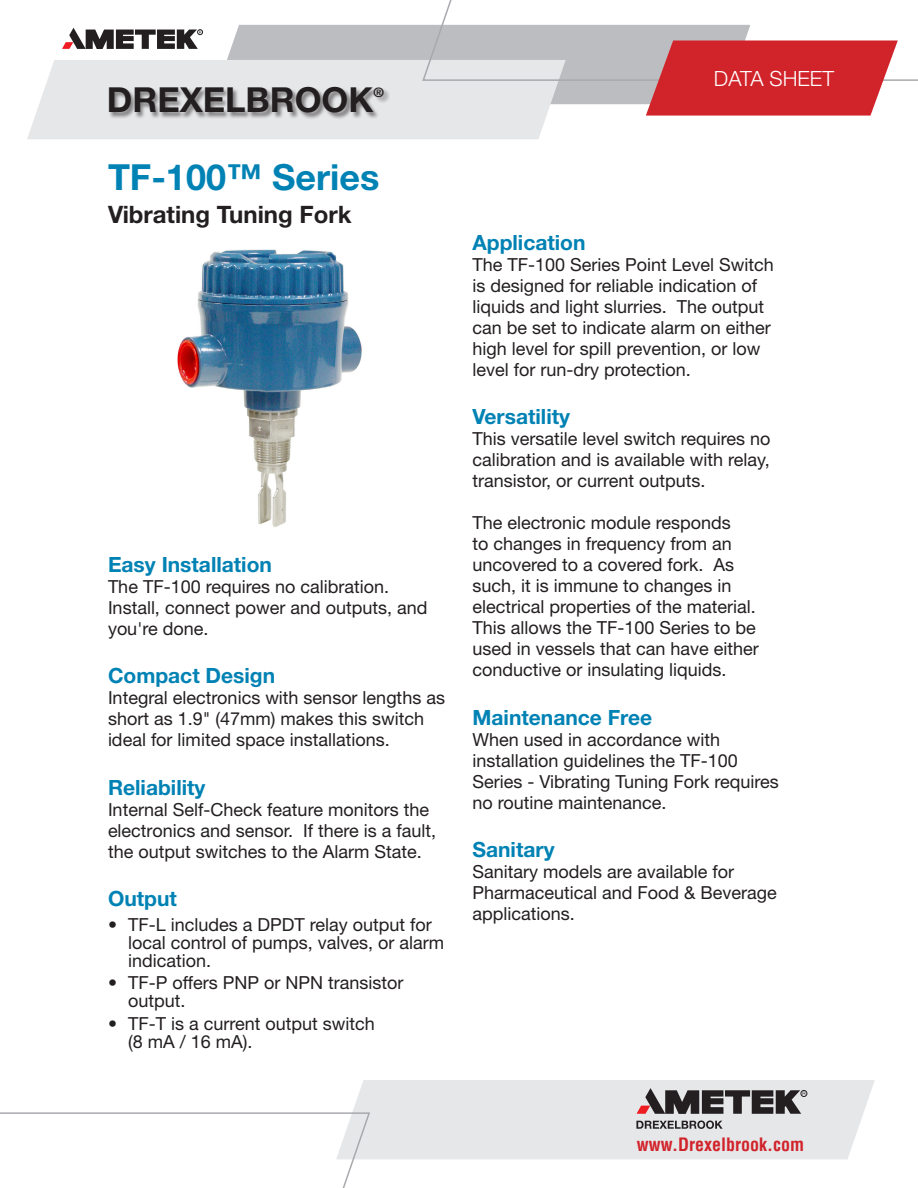
<style>
.page{position:relative;width:918px;height:1188px;background:#fff}
.page>*{position:absolute;margin:0;border:0;box-sizing:border-box;transform-origin:0 0}
.Major_Product_Name-B{font:700 36px "Helvetica Neue";color:#0082b4}
.t1{font:700 34.5px "Helvetica Neue";color:#231f20}
.Product_Description{font:700 24px "Helvetica Neue";color:#231f20}
.Blue_Subheads{font:700 21px "Helvetica Neue";color:#0082b4}
.t2{font:300 21px "Helvetica Neue";color:#fff}
.Body_Text{font:18px/21px "Helvetica Neue";color:#231f20}
.Bulleted_Text{font:18px/18px "Helvetica Neue";color:#231f20}
.t3{font:700 condensed 18px "Helvetica";color:#d1232a}
.t4{font:700 13.05px "Helvetica Neue";color:#231f20}
</style>
<div class="page">
<img style="left:177px;top:249px;width:185px;height:278px">
<svg style="left:27px;top:0;width:891px;height:139px"></svg>
<div style="left:109px;top:87px;width:281px;height:33px;background:#231f20;opacity:.5"></div>
<svg style="left:0;top:1080px;width:875px;height:108px"></svg>
<h2 class="t1" style="left:107px;top:79px;width:268px">DREXELBROOK</h2>
<p class="t4" style="left:373px;top:85px;width:12px">®</p>
<p class="Major_Product_Name-B" style="left:108px;top:155px;width:273px">TF-100™ Series</p>
<p class="Product_Description" style="left:108px;top:200px;width:245px">Vibrating Tuning Fork</p>
<p class="Blue_Subheads" style="left:108px;top:552px;width:166px">Easy Installation</p>
<p class="Body_Text" style="left:108px;top:576px;width:321px">The TF-100 requires no calibration.<br>Install, connect power and outputs, and you're done.</p>
<p class="Blue_Subheads" style="left:108px;top:663px;width:169px">Compact Design</p>
<p class="Body_Text" style="left:108px;top:687px;width:339px">Integral electronics with sensor lengths as short as 1.9" (47mm) makes this switch ideal for limited space installations.</p>
<p class="Blue_Subheads" style="left:108px;top:774px;width:99px">Reliability</p>
<p class="Body_Text" style="left:108px;top:799px;width:330px">Internal Self-Check feature monitors the electronics and sensor. If there is a fault, the output switches to the Alarm State.</p>
<p class="Blue_Subheads" style="left:108px;top:886px;width:70px">Output</p>
<p class="Bulleted_Text" style="left:128px;top:915px;width:318px;text-indent:-20px">• TF‑L includes a DPDT relay output for local control of pumps, valves, or alarm indication.</p>
<p class="Bulleted_Text" style="left:128px;top:974px;width:277px;text-indent:-20px">• TF‑P offers PNP or NPN transistor output.</p>
<p class="Bulleted_Text" style="left:128px;top:1014px;width:248px;text-indent:-20px">• TF‑T is a current output switch (8 mA / 16 mA).</p>
<p class="t2" style="left:714px;top:65px;width:122px">DATA SHEET</p>
<p class="Blue_Subheads" style="left:472px;top:229px;width:115px">Application</p>
<p class="Body_Text" style="left:472px;top:254px;width:303px">The TF‑100 Series Point Level Switch is designed for reliable indication of liquids and light slurries. The output can be set to indicate alarm on either high level for spill prevention, or low level for run-dry protection.</p>
<p class="Blue_Subheads" style="left:472px;top:404px;width:99px">Versatility</p>
<p class="Body_Text" style="left:472px;top:428px;width:300px;text-align:justify">This versatile level switch requires no calibration and is available with relay, transistor, or current outputs.</p>
<p class="Body_Text" style="left:472px;top:512px;width:288px">The electronic module responds<br>to changes in frequency from an uncovered to a covered fork. As such, it is immune to changes in electrical properties of the material.<br>This allows the TF‑100 Series to be used in vessels that can have either conductive or insulating liquids.</p>
<p class="Blue_Subheads" style="left:472px;top:704px;width:181px">Maintenance Free</p>
<p class="Body_Text" style="left:472px;top:729px;width:308px">When used in accordance with installation guidelines the TF‑100<br>Series - Vibrating Tuning Fork requires no routine maintenance.</p>
<p class="Blue_Subheads" style="left:472px;top:837px;width:84px">Sanitary</p>
<p class="Body_Text" style="left:472px;top:861px;width:306px">Sanitary models are available for<br>Pharmaceutical and Food &amp; Beverage applications.</p>
<p class="t3" style="left:637px;top:1134px;width:169px">www.Drexelbrook.com</p>
</div>
